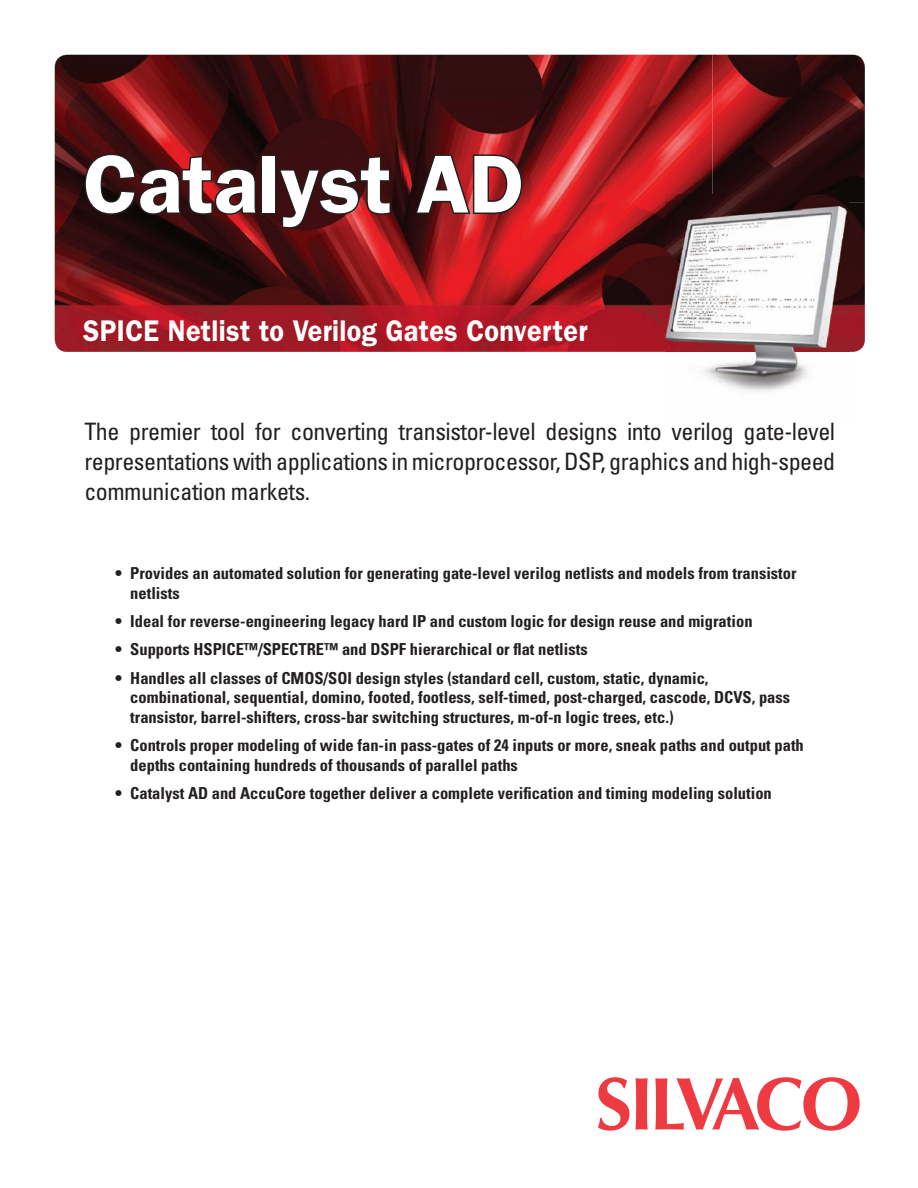
<style>
.page{position:relative;width:918px;height:1188px;background:#fff}
.page>*{position:absolute;margin:0;border:0;box-sizing:border-box;transform-origin:0 0}
.t1{font:600 82.5px "Franklin Gothic";color:#fff}
.t2{font:600 30px "Franklin Gothic";letter-spacing:.01em;color:#fff;scale:.9 1}
.t3{font:condensed 24px/30px "Univers";letter-spacing:-.02em;color:#231f20;text-align:justify}
.t4{font:700 condensed 16.5px/19.5px "Univers";color:#231f20}
</style>
<div class="page">
<img style="left:55px;top:55px;width:455px;height:297px">
<img style="left:510px;top:55px;width:203px;height:297px">
<img style="left:713px;top:55px;width:152px;height:148px">
<img style="left:850px;top:203px;width:15px;height:149px">
<svg style="left:598px;top:1077px;width:31px;height:53px"></svg>
<svg style="left:636px;top:1078px;width:12px;height:52px"></svg>
<svg style="left:655px;top:1077px;width:204px;height:53px"></svg>
<img style="left:703px;top:352px;width:105px;height:40px">
<img style="left:665px;top:195px;width:185px;height:157px">
<svg style="left:83px;top:152px;width:176px;height:65px;background:#421213"></svg>
<div style="left:261px;top:154px;width:15px;height:60px;border:3px solid #231f20"></div>
<svg style="left:276px;top:154px;width:117px;height:76px;background:#4a1516"></svg>
<svg style="left:413px;top:152px;width:111px;height:64px;background:#751e20"></svg>
<h1 class="t1" style="left:83px;top:135px;width:442px">Catalyst AD</h1>
<h2 class="t2" style="left:83px;top:313px;width:562px">SPICE Netlist to Verilog Gates Converter</h2>
<h3 class="t3" style="left:84px;top:416px;width:752px">The premier tool for converting transistor-level designs into verilog gate-level representations with applications in microprocessor, DSP, graphics and high-speed communication markets.</h3>
<p class="t4" style="left:130px;top:563px;width:668px;text-indent:-15px">• Provides an automated solution for generating gate-level verilog netlists and models from transistor netlists</p>
<p class="t4" style="left:115px;top:611px;width:639px">• Ideal for reverse-engineering legacy hard IP and custom logic for design reuse and migration</p>
<p class="t4" style="left:115px;top:640px;width:474px">• Supports HSPICE™/SPECTRE™ and DSPF hierarchical or flat netlists</p>
<p class="t4" style="left:130px;top:668px;width:661px;text-indent:-15px">• Handles all classes of CMOS/SOI design styles (standard cell, custom, static, dynamic, combinational, sequential, domino, footed, footless, self-timed, post-charged, cascode, DCVS, pass transistor, barrel-shifters, cross-bar switching structures, m-of-n logic trees, etc.)</p>
<p class="t4" style="left:130px;top:736px;width:675px;text-indent:-15px">• Controls proper modeling of wide fan-in pass-gates of 24 inputs or more, sneak paths and output path depths containing hundreds of thousands of parallel paths</p>
<p class="t4" style="left:115px;top:784px;width:658px">• Catalyst AD and AccuCore together deliver a complete verification and timing modeling solution</p>
</div>
